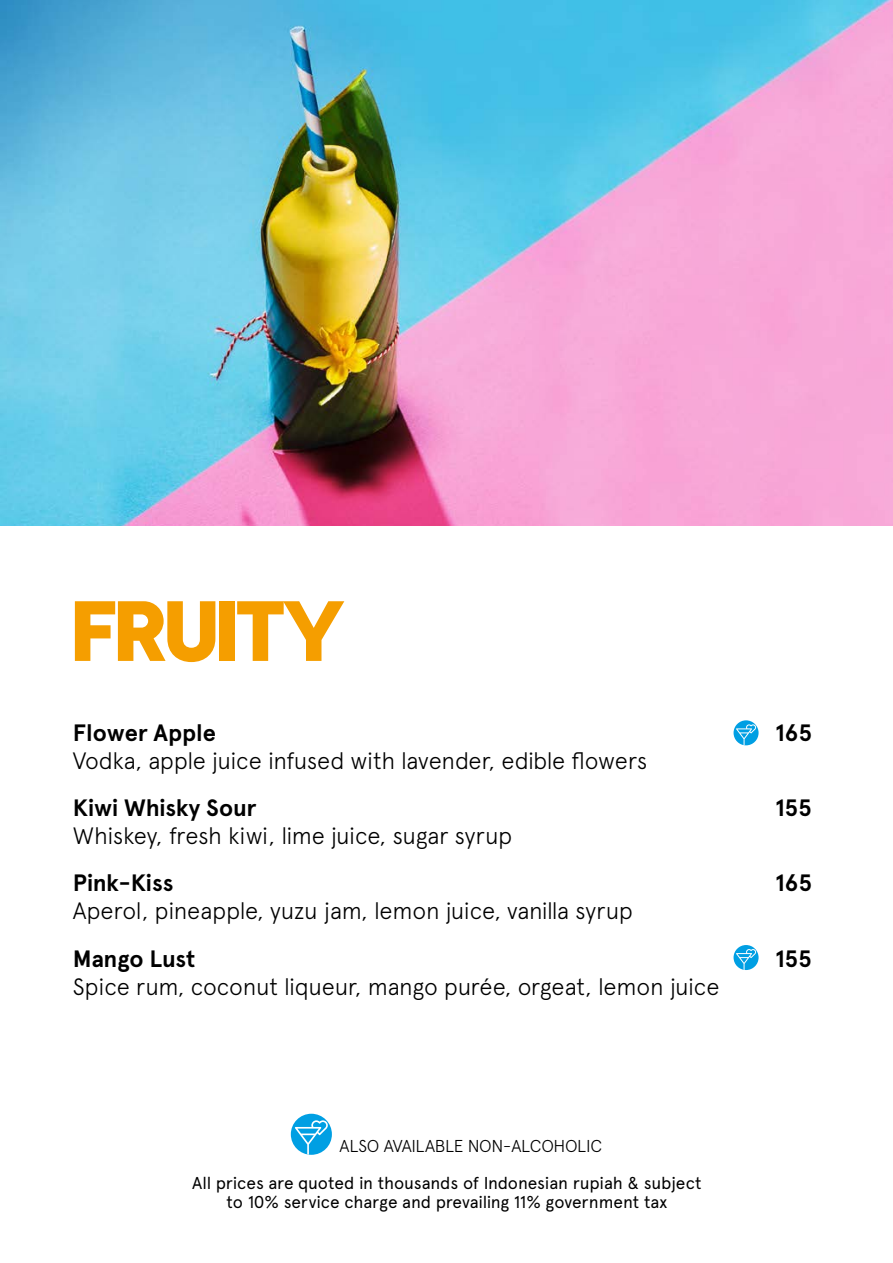
<style>
.page{position:relative;width:893px;height:1263px;background:#fff}
.page>*{position:absolute;margin:0;border:0;box-sizing:border-box;transform-origin:0 0}
.t1{font:700 77.55px "W Sans New";color:#f59e00}
.t2{font:300 23.7px "Apercu Pro";letter-spacing:-.015em;color:#000}
.t3{font:700 23.7px "Apercu Pro";letter-spacing:-.005em;color:#000}
.t4{font:17.25px/19.4px "Apercu Pro";letter-spacing:-.01em;color:#000;text-align:center}
.t5{font:300 17.25px "Apercu Pro";letter-spacing:-.015em;color:#000}
</style>
<div class="page">
<img style="left:0;top:0;width:893px;height:526px">
<div style="left:291px;top:1114px;width:41px;height:41px;background:#009fe3;border-radius:50%"></div>
<svg style="left:295px;top:1120px;width:33px;height:35px"></svg>
<svg style="left:733px;top:945px;width:26px;height:25px"></svg>
<svg style="left:736px;top:949px;width:20px;height:21px"></svg>
<svg style="left:733px;top:720px;width:26px;height:25px"></svg>
<svg style="left:736px;top:724px;width:20px;height:21px"></svg>
<h1 class="t1" style="left:73px;top:589px;width:272px">FRUITY</h1>
<p class="t3" style="left:73px;top:714px;width:144px">Flower Apple</p>
<p class="t3" style="left:775px;top:714px;width:39px">165</p>
<p class="t2" style="left:73px;top:742px;width:576px">Vodka, apple juice infused with lavender, edible flowers</p>
<p class="t3" style="left:73px;top:790px;width:185px">Kiwi Whisky Sour</p>
<p class="t3" style="left:775px;top:790px;width:38px">155</p>
<p class="t2" style="left:73px;top:818px;width:441px">Whiskey, fresh kiwi, lime juice, sugar syrup</p>
<p class="t3" style="left:73px;top:865px;width:102px">Pink-Kiss</p>
<p class="t3" style="left:775px;top:865px;width:39px">165</p>
<p class="t2" style="left:73px;top:893px;width:561px">Aperol, pineapple, yuzu jam, lemon juice, vanilla syrup</p>
<p class="t3" style="left:73px;top:940px;width:124px">Mango Lust</p>
<p class="t3" style="left:775px;top:940px;width:38px">155</p>
<p class="t2" style="left:73px;top:968px;width:648px">Spice rum, coconut liqueur, mango purée, orgeat, lemon juice</p>
<p class="t5" style="left:340px;top:1133px;width:264px">ALSO AVAILABLE NON-ALCOHOLIC</p>
<p class="t4" style="left:192px;top:1171px;width:511px">All prices are quoted in thousands of Indonesian rupiah &amp; subject to 10% service charge and prevailing 11% government tax</p>
</div>
